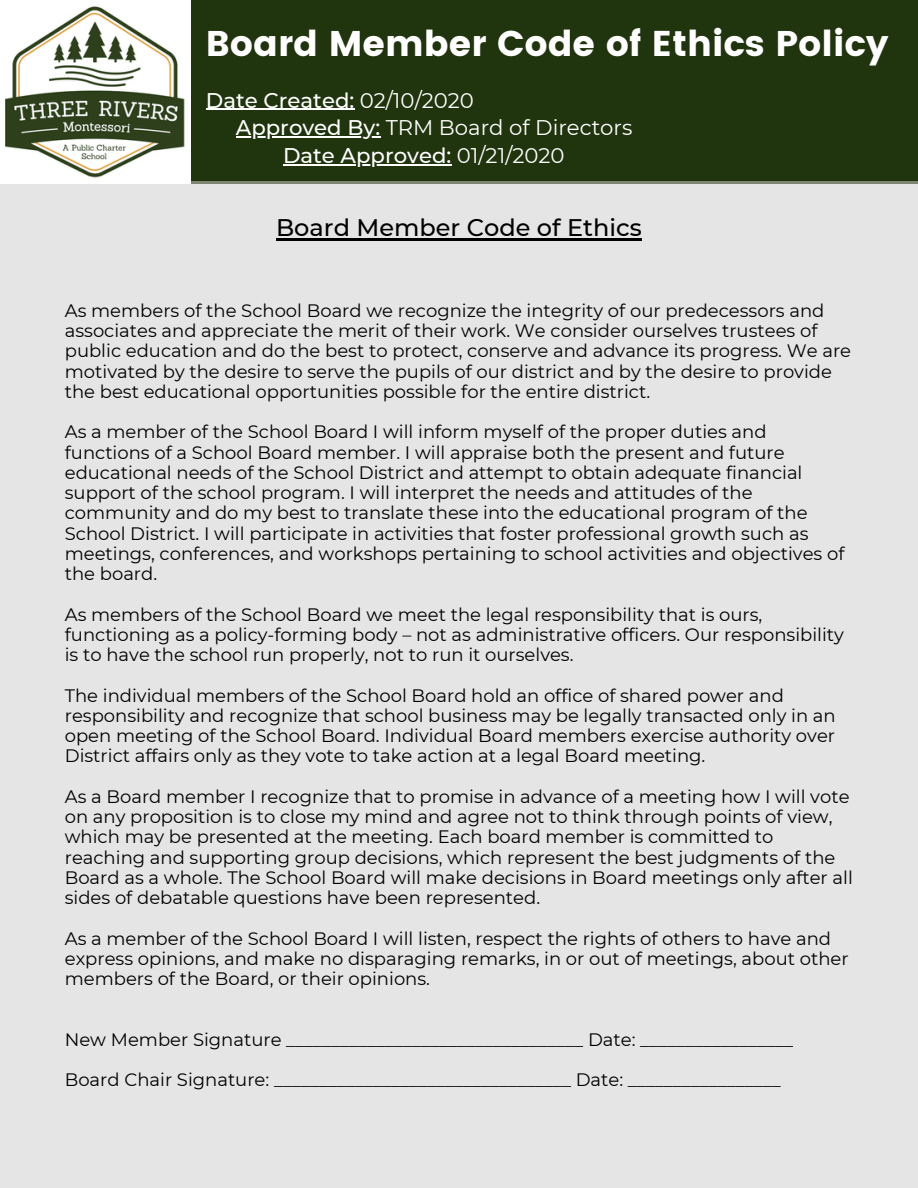
<style>
.page{position:relative;width:918px;height:1188px;background:#fff}
.page>*{position:absolute;margin:0;border:0;box-sizing:border-box;transform-origin:0 0}
.t1{font:35.7px "Poppins";color:#fff}
.t2{font:500 24px "Montserrat";color:#000}
.t3{font:500 21.15px "Montserrat";color:#fff}
.t4{font:21.15px "Montserrat";color:#fff}
.t5{font:18px/20.2px "Montserrat";color:#000}
.s1{font-weight:400}
.s2{font-weight:500}
</style>
<div class="page">
<div style="left:16px;top:0;width:902px;height:184px;background:#20340d"></div>
<div style="left:0;top:181px;width:918px;height:1007px;background:#e5e5e5"></div>
<img style="left:0;top:0;width:190px;height:183px">
<hr style="left:206px;top:109px;width:148px;height:1px;background:#fff">
<hr style="left:236px;top:136px;width:144px;height:1px;background:#fff">
<hr style="left:283px;top:164px;width:168px;height:1px;background:#fff">
<hr style="left:276px;top:238px;width:366px;height:2px;background:#000">
<h1 class="t1" style="left:206px;top:23px;width:684px">Board Member Code of Ethics Policy</h1>
<p class="t3" style="left:206px;top:87px;width:269px">Date Created: <span class="s1">02/10/2020</span></p>
<p class="t4" style="left:236px;top:115px;width:398px"><span class="s2">Approved By:</span> TRM Board of Directors</p>
<p class="t3" style="left:283px;top:142px;width:283px">Date Approved: <span class="s1">01/21/2020</span></p>
<h2 class="t2" style="left:276px;top:213px;width:367px">Board Member Code of Ethics</h2>
<p class="t5" style="left:65px;top:300px;width:788px">As members of the School Board we recognize the integrity of our predecessors and associates and appreciate the merit of their work. We consider ourselves trustees of public education and do the best to protect, conserve and advance its progress. We are motivated by the desire to serve the pupils of our district and by the desire to provide the best educational opportunities possible for the entire district.</p>
<p class="t5" style="left:65px;top:422px;width:781px">As a member of the School Board I will inform myself of the proper duties and functions of a School Board member. I will appraise both the present and future educational needs of the School District and attempt to obtain adequate financial support of the school program. I will interpret the needs and attitudes of the community and do my best to translate these into the educational program of the School District. I will participate in activities that foster professional growth such as meetings, conferences, and workshops pertaining to school activities and objectives of the board.</p>
<p class="t5" style="left:65px;top:604px;width:781px">As members of the School Board we meet the legal responsibility that is ours, functioning as a policy-forming body – not as administrative officers. Our responsibility is to have the school run properly, not to run it ourselves.</p>
<p class="t5" style="left:65px;top:685px;width:772px">The individual members of the School Board hold an office of shared power and responsibility and recognize that school business may be legally transacted only in an open meeting of the School Board. Individual Board members exercise authority over District affairs only as they vote to take action at a legal Board meeting.</p>
<p class="t5" style="left:65px;top:786px;width:790px">As a Board member I recognize that to promise in advance of a meeting how I will vote on any proposition is to close my mind and agree not to think through points of view, which may be presented at the meeting. Each board member is committed to reaching and supporting group decisions, which represent the best judgments of the Board as a whole. The School Board will make decisions in Board meetings only after all sides of debatable questions have been represented.</p>
<p class="t5" style="left:65px;top:928px;width:785px">As a member of the School Board I will listen, respect the rights of others to have and express opinions, and make no disparaging remarks, in or out of meetings, about other members of the Board, or their opinions.</p>
<p class="t5" style="left:65px;top:1029px;width:730px">New Member Signature _________________________________ Date: _________________</p>
<p class="t5" style="left:65px;top:1070px;width:718px">Board Chair Signature: _________________________________ Date: _________________</p>
</div>
